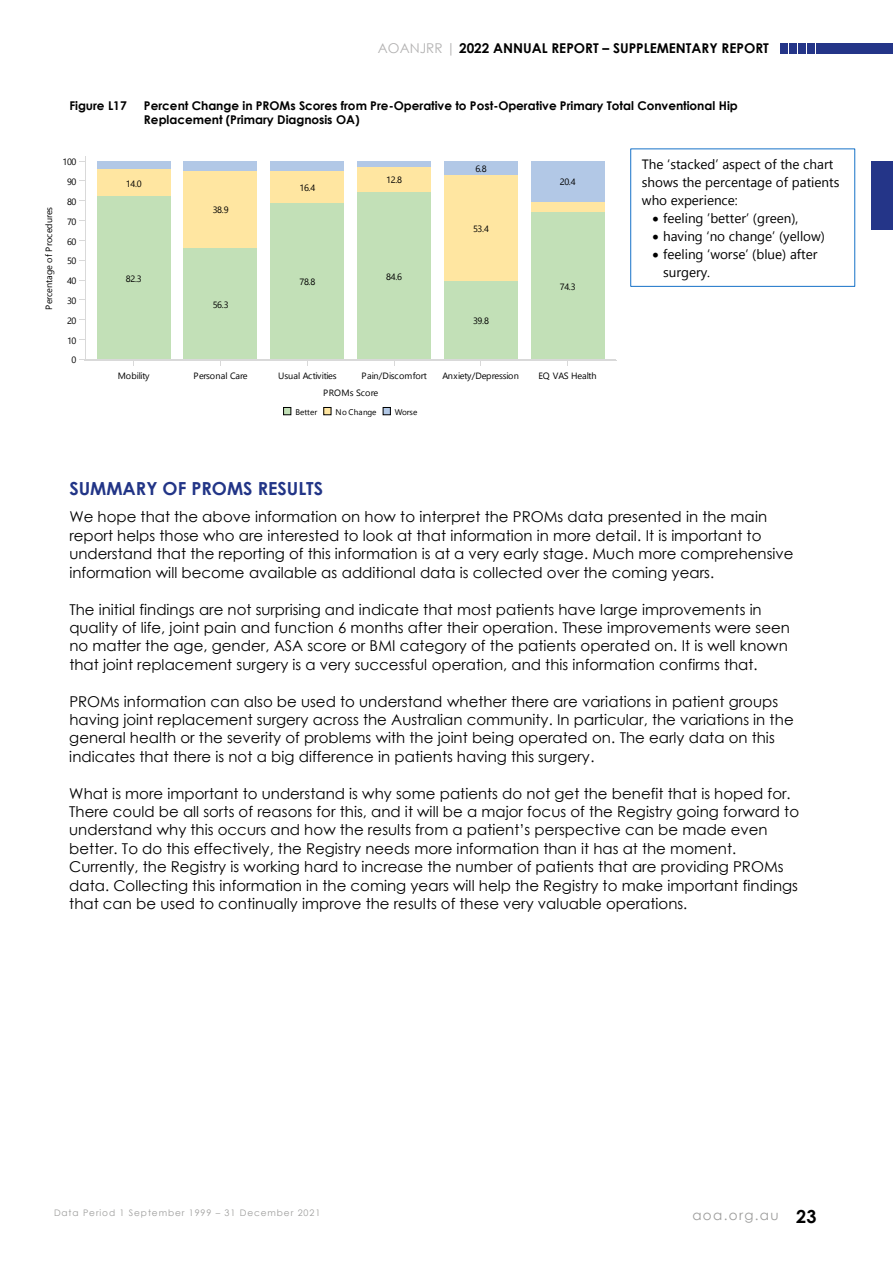
<style>
.page{position:relative;width:893px;height:1263px;background:#fff}
.page>*{position:absolute;margin:0;border:0;box-sizing:border-box;transform-origin:0 0}
.t1{font:700 18px "Century Gothic";color:#223587}
.t2{font:15px/18.5px "Century Gothic";color:#000}
.t3{font:700 13.5px "Century Gothic";color:#000}
.t4{font:13.5px "Segoe UI Symbol";color:#000}
.t5{font:13.5px "Century Gothic";letter-spacing:.1em;color:#9d9d9c}
.t6{font:13.5px "Symbol";color:#000}
.t7{font:700 12px/14.7px "Century Gothic";color:#000}
.t8{font:9.15px "Segoe UI Symbol";color:#000}
.t9{font:9px "Century Gothic";letter-spacing:.1em;color:#9d9d9c}
.s1{font-weight:400;color:#b3b2b2}
.s2{font-weight:700;font-size:18px;color:#000}
</style>
<div class="page">
<div style="left:816px;top:43px;width:77px;height:11px;background:#243588"></div>
<div style="left:807px;top:43px;width:7px;height:11px;background:#243588"></div>
<div style="left:798px;top:43px;width:7px;height:11px;background:#243588"></div>
<div style="left:789px;top:43px;width:7px;height:11px;background:#243588"></div>
<div style="left:780px;top:43px;width:7px;height:11px;background:#243588"></div>
<div style="left:872px;top:162px;width:21px;height:68px;background:#243588"></div>
<div style="left:97px;top:196px;width:74px;height:163px;background:#c2e0b7"></div>
<div style="left:97px;top:169px;width:74px;height:27px;background:#ffe6a1"></div>
<div style="left:97px;top:161px;width:74px;height:8px;background:#b2c8e6"></div>
<div style="left:184px;top:248px;width:73px;height:111px;background:#c2e0b7"></div>
<div style="left:184px;top:171px;width:73px;height:77px;background:#ffe6a1"></div>
<div style="left:184px;top:161px;width:73px;height:10px;background:#b2c8e6"></div>
<div style="left:270px;top:203px;width:74px;height:156px;background:#c2e0b7"></div>
<div style="left:270px;top:171px;width:74px;height:32px;background:#ffe6a1"></div>
<div style="left:270px;top:161px;width:74px;height:10px;background:#b2c8e6"></div>
<div style="left:357px;top:192px;width:74px;height:167px;background:#c2e0b7"></div>
<div style="left:357px;top:166px;width:74px;height:26px;background:#ffe6a1"></div>
<div style="left:357px;top:161px;width:74px;height:5px;background:#b2c8e6"></div>
<div style="left:444px;top:280px;width:74px;height:79px;background:#c2e0b7"></div>
<div style="left:444px;top:175px;width:74px;height:105px;background:#ffe6a1"></div>
<div style="left:444px;top:161px;width:74px;height:14px;background:#b2c8e6"></div>
<div style="left:531px;top:212px;width:73px;height:147px;background:#c2e0b7"></div>
<div style="left:531px;top:202px;width:73px;height:10px;background:#ffe6a1"></div>
<div style="left:531px;top:161px;width:73px;height:41px;background:#b2c8e6"></div>
<hr style="left:85px;top:359px;width:531px;height:1px;background:#d9d9d9">
<hr style="left:84px;top:360px;width:533px;height:1px;background:#d9d9d9">
<hr style="left:85px;top:157px;width:1px;height:203px;background:#d9d9d9">
<div style="left:383px;top:407px;width:7px;height:8px;background:#b2c8e6"></div>
<div style="left:383px;top:407px;width:7px;height:8px;border:1px solid #000"></div>
<div style="left:324px;top:407px;width:7px;height:8px;background:#ffe6a1"></div>
<div style="left:324px;top:407px;width:7px;height:8px;border:1px solid #000"></div>
<div style="left:284px;top:407px;width:7px;height:8px;background:#c2e0b7"></div>
<div style="left:283px;top:407px;width:8px;height:8px;border:1px solid #000"></div>
<div style="left:630px;top:148px;width:225px;height:139px;border:1px solid #1772c8"></div>
<p class="t3" style="left:378px;top:40px;width:392px"><span class="s1">AOANJRR |</span> 2022 ANNUAL REPORT – SUPPLEMENTARY REPORT</p>
<p class="t7" style="left:69px;top:97px;width:59px">Figure L17</p>
<p class="t7" style="left:144px;top:97px;width:595px">Percent Change in PROMs Scores from Pre-Operative to Post-Operative Primary Total Conventional Hip<br>Replacement (Primary Diagnosis OA)</p>
<p class="t4" style="left:729px;top:157px;width:57px">▲ ▼ □ ▼</p>
<p class="t8" style="left:126px;top:370px;width:21px">□ ●▼</p>
<p class="t8" style="left:206px;top:370px;width:23px">▲□■ ●</p>
<p class="t8" style="left:284px;top:370px;width:17px">▲◆ ●</p>
<p class="t8" style="left:313px;top:370px;width:25px">▼❖▼ ▲</p>
<p class="t8" style="left:373px;top:370px;width:55px">■ ▲□ □▼</p>
<p class="t8" style="left:499px;top:370px;width:21px">▲▲ □■</p>
<p class="t8" style="left:571px;top:370px;width:22px">★ ●▼</p>
<p class="t4" style="left:642px;top:175px;width:47px">▲□▲ ▼</p>
<p class="t4" style="left:776px;top:175px;width:65px">□ ▼ ■▼▲</p>
<p class="t4" style="left:714px;top:193px;width:9px">■</p>
<p class="t6" style="left:653px;top:209px;width:45px">• ●■</p>
<p class="t4" style="left:784px;top:210px;width:9px">■</p>
<p class="t6" style="left:653px;top:227px;width:74px">• ❖■ ■□</p>
<p class="t4" style="left:750px;top:228px;width:9px">■</p>
<p class="t4" style="left:797px;top:228px;width:16px">●●□</p>
<p class="t6" style="left:653px;top:246px;width:45px">• ●■</p>
<p class="t1" style="left:69px;top:474px;width:255px">SUMMARY OF PROMS RESULTS</p>
<p class="t2" style="left:69px;top:508px;width:726px">We hope that the above information on how to interpret the PROMs data presented in the main report helps those who are interested to look at that information in more detail. It is important to understand that the reporting of this information is at a very early stage. Much more comprehensive information will become available as additional data is collected over the coming years.</p>
<p class="t2" style="left:69px;top:600px;width:722px">The initial findings are not surprising and indicate that most patients have large improvements in quality of life, joint pain and function 6 months after their operation. These improvements were seen no matter the age, gender, ASA score or BMI category of the patients operated on. It is well known that joint replacement surgery is a very successful operation, and this information confirms that.</p>
<p class="t2" style="left:69px;top:692px;width:726px">PROMs information can also be used to understand whether there are variations in patient groups having joint replacement surgery across the Australian community. In particular, the variations in the general health or the severity of problems with the joint being operated on. The early data on this indicates that there is not a big difference in patients having this surgery.</p>
<p class="t2" style="left:69px;top:784px;width:731px">What is more important to understand is why some patients do not get the benefit that is hoped for.<br>There could be all sorts of reasons for this, and it will be a major focus of the Registry going forward to understand why this occurs and how the results from a patient’s perspective can be made even better. To do this effectively, the Registry needs more information than it has at the moment.<br>Currently, the Registry is working hard to increase the number of patients that are providing PROMs data. Collecting this information in the coming years will help the Registry to make important findings that can be used to continually improve the results of these very valuable operations.</p>
<p class="t9" style="left:54px;top:1207px;width:268px">Data Period 1 September 1999 – 31 December 2021</p>
<p class="t5" style="left:692px;top:1207px;width:126px">aoa.org.au <span class="s2">23</span></p>
</div>
